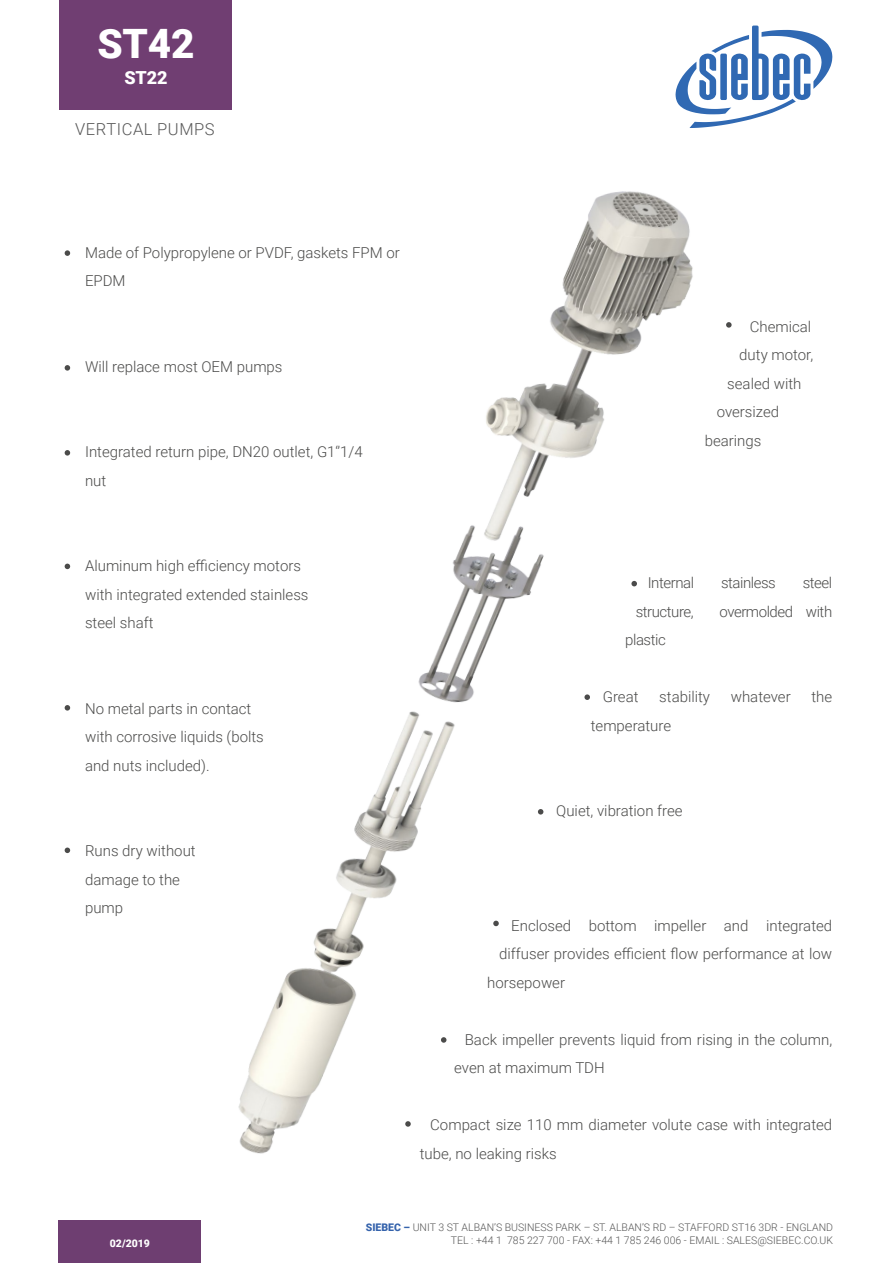
<style>
.page{position:relative;width:893px;height:1263px;background:#fff}
.page>*{position:absolute;margin:0;border:0;box-sizing:border-box;transform-origin:0 0}
.t1{font:900 40.5px "Roboto";color:#fff}
.t2{font:900 18px "Roboto";color:#fff}
.t3{font:300 16.5px "Roboto";letter-spacing:.035em;color:#575757}
.t4{font:300 15px/28.5px "Roboto";color:#4b4b4a}
.t5{font:300 15px "Roboto";letter-spacing:-.03em;color:#4b4b4a}
.t6{font:300 10.5px "Roboto";color:#575757}
.t7{font:900 10.5px "Roboto";color:#fff}
.s1{font-weight:900;color:#3563ac}
</style>
<div class="page">
<div style="left:58px;top:1220px;width:143px;height:43px;background:#6e3e71"></div>
<div style="left:59px;top:0;width:172px;height:110px;background:#703e72"></div>
<img style="left:64px;top:29px;width:769px;height:1125px">
<svg style="left:631px;top:581px;width:6px;height:5px"></svg>
<svg style="left:726px;top:322px;width:6px;height:6px"></svg>
<svg style="left:584px;top:694px;width:6px;height:6px"></svg>
<svg style="left:538px;top:809px;width:5px;height:5px"></svg>
<svg style="left:493px;top:921px;width:6px;height:5px"></svg>
<svg style="left:441px;top:1037px;width:5px;height:6px"></svg>
<svg style="left:405px;top:1121px;width:6px;height:6px"></svg>
<svg style="left:65px;top:450px;width:5px;height:6px"></svg>
<svg style="left:65px;top:365px;width:5px;height:6px"></svg>
<svg style="left:65px;top:250px;width:5px;height:6px"></svg>
<svg style="left:65px;top:564px;width:5px;height:5px"></svg>
<svg style="left:65px;top:705px;width:5px;height:6px"></svg>
<svg style="left:65px;top:847px;width:5px;height:6px"></svg>
<h1 class="t1" style="left:97px;top:16px;width:99px">ST42</h1>
<p class="t2" style="left:124px;top:65px;width:45px">ST22</p>
<p class="t3" style="left:75px;top:118px;width:141px">VERTICAL PUMPS</p>
<p class="t4" style="left:85px;top:237px;width:316px">Made of Polypropylene or PVDF, gaskets FPM or<br>EPDM</p>
<p class="t4" style="left:85px;top:351px;width:199px">Will replace most OEM pumps</p>
<p class="t4" style="left:85px;top:437px;width:279px">Integrated return pipe, DN20 outlet, G1‘’1/4 nut</p>
<p class="t4" style="left:750px;top:312px;width:63px">Chemical</p>
<p class="t4" style="left:739px;top:340px;width:75px">duty motor,</p>
<p class="t4" style="left:727px;top:369px;width:76px">sealed with</p>
<p class="t4" style="left:717px;top:397px;width:64px">oversized</p>
<p class="t4" style="left:705px;top:426px;width:58px">bearings</p>
<p class="t4" style="left:85px;top:551px;width:225px">Aluminum high efficiency motors with integrated extended stainless steel shaft</p>
<p class="t4" style="left:85px;top:693px;width:180px">No metal parts in contact with corrosive liquids (bolts and nuts included).</p>
<p class="t4" style="left:85px;top:836px;width:112px">Runs dry without damage to the pump</p>
<p class="t5" style="left:648px;top:573px;width:48px">Internal</p>
<p class="t5" style="left:721px;top:573px;width:56px">stainless</p>
<p class="t4" style="left:803px;top:568px;width:31px">steel</p>
<p class="t5" style="left:636px;top:601px;width:59px">structure,</p>
<p class="t5" style="left:719px;top:601px;width:114px">overmolded with</p>
<p class="t5" style="left:625px;top:630px;width:42px">plastic</p>
<p class="t4" style="left:603px;top:682px;width:37px">Great</p>
<p class="t4" style="left:659px;top:682px;width:52px">stability</p>
<p class="t4" style="left:731px;top:682px;width:61px">whatever</p>
<p class="t4" style="left:811px;top:682px;width:22px">the</p>
<p class="t4" style="left:591px;top:711px;width:82px">temperature</p>
<p class="t4" style="left:556px;top:796px;width:128px">Quiet, vibration free</p>
<p class="t4" style="left:511px;top:910px;width:322px">Enclosed bottom impeller and integrated</p>
<p class="t4" style="left:499px;top:939px;width:334px">diffuser provides efficient flow performance at low</p>
<p class="t4" style="left:487px;top:967px;width:79px">horsepower</p>
<p class="t4" style="left:454px;top:1024px;width:379px;text-indent:10px">Back impeller prevents liquid from rising in the column, even at maximum TDH</p>
<p class="t4" style="left:420px;top:1110px;width:414px;text-indent:10px">Compact size 110 mm diameter volute case with integrated tube, no leaking risks</p>
<p class="t6" style="left:366px;top:1220px;width:469px"><span class="s1">SIEBEC –</span> UNIT 3 ST ALBAN’S BUSINESS PARK – ST. ALBAN’S RD – STAFFORD ST16 3DR - ENGLAND</p>
<p class="t7" style="left:110px;top:1235px;width:42px">02/2019</p>
<p class="t6" style="left:451px;top:1233px;width:384px">TEL : +44 1 785 227 700 - FAX: +44 1 785 246 006 - EMAIL : SALES@SIEBEC.CO.UK</p>
</div>
